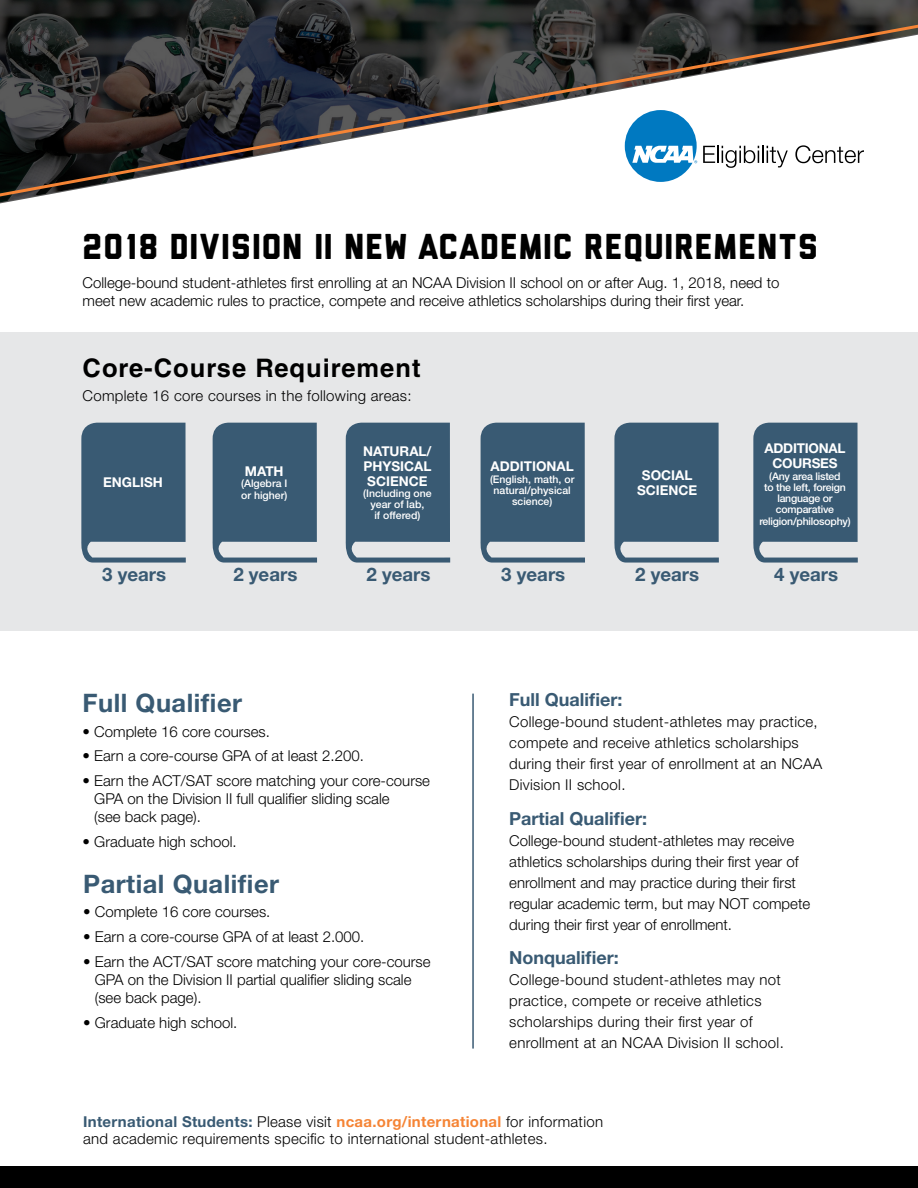
<style>
.page{position:relative;width:918px;height:1188px;background:#fff}
.page>*{position:absolute;margin:0;border:0;box-sizing:border-box;transform-origin:0 0}
.t1{font:36px "Liberator";letter-spacing:.02em;color:#000}
.t2{font:700 25.5px "Helvetica Neue LT Std";letter-spacing:.02em;color:#395a73}
.t3{font:700 25.5px "Helvetica LT Std";letter-spacing:.04em;color:#000}
.t4{font:700 18.75px "Helvetica Neue LT Std";color:#395a73}
.t5{font:700 18px "Helvetica Neue LT Std";color:#395a73}
.t6{font:300 15px/18px "Helvetica Neue LT Std";color:#000}
.t7{font:300 15px/21px "Helvetica Neue LT Std";letter-spacing:.02em;color:#000}
.t8{font:700 13.5px/15px "Helvetica Neue LT Std";color:#fff;text-align:justify}
.t9{font:700 13.5px/15px "Helvetica Neue LT Std";letter-spacing:-.02em;color:#fff;text-align:center}
.t10{font:500 10.5px/11.2px "Helvetica Neue LT Std";color:#fff;text-align:center}
.t11{font:500 10.5px/11.2px "Helvetica Neue LT Std";letter-spacing:-.02em;color:#fff;text-align:center}
.s1{font-weight:700;color:#395a73}
.s2{font-weight:700;color:#f58435}
</style>
<div class="page">
<div style="left:0;top:1166px;width:918px;height:22px;background:#000"></div>
<hr style="left:472px;top:694px;width:2px;height:355px;background:#395a73">
<div style="left:0;top:332px;width:918px;height:299px;background:#e6e7e8"></div>
<svg style="left:81px;top:422px;width:105px;height:141px;background:#4e6b81"></svg>
<svg style="left:212px;top:422px;width:105px;height:141px;background:#506c82"></svg>
<svg style="left:345px;top:422px;width:105px;height:141px;background:#506d82"></svg>
<svg style="left:614px;top:422px;width:105px;height:141px;background:#4f6c82"></svg>
<svg style="left:480px;top:422px;width:105px;height:141px;background:#4f6c82"></svg>
<svg style="left:753px;top:422px;width:105px;height:141px;background:#4e6b81"></svg>
<svg style="left:0;top:0;width:918px;height:204px;background:#40413f"></svg>
<svg style="left:0;top:19px;width:918px;height:183px"></svg>
<h1 class="t1" style="left:83px;top:234px;width:737px">2018 DIVISION II NEW ACADEMIC REQUIREMENTS</h1>
<p class="t6" style="left:83px;top:273px;width:698px">College-bound student-athletes first enrolling at an NCAA Division II school on or after Aug. 1, 2018, need to meet new academic rules to practice, compete and receive athletics scholarships during their first year.</p>
<h2 class="t3" style="left:83px;top:353px;width:339px">Core-Course Requirement</h2>
<p class="t7" style="left:83px;top:385px;width:330px">Complete 16 core courses in the following areas:</p>
<p class="t8" style="left:103px;top:474px;width:61px">ENGLISH</p>
<p class="t8" style="left:245px;top:463px;width:40px">MATH</p>
<p class="t10" style="left:241px;top:478px;width:48px;text-align:left">(Algebra I or higher)</p>
<p class="t8" style="left:363px;top:443px;width:70px">NATURAL/ PHYSICAL SCIENCE</p>
<p class="t10" style="left:363px;top:487px;width:70px">(Including one year of lab,<br>if offered)</p>
<p class="t8" style="left:491px;top:459px;width:85px">ADDITIONAL</p>
<p class="t10" style="left:490px;top:473px;width:86px">(English, math, or natural/physical science)</p>
<p class="t8" style="left:637px;top:467px;width:62px;text-align:center">SOCIAL<br>SCIENCE</p>
<p class="t9" style="left:765px;top:441px;width:82px">ADDITIONAL<br>COURSES</p>
<p class="t11" style="left:759px;top:470px;width:93px">(Any area listed<br>to the left, foreign language or comparative religion/philosophy)</p>
<p class="t4" style="left:102px;top:563px;width:66px">3 years</p>
<p class="t4" style="left:233px;top:563px;width:66px">2 years</p>
<p class="t4" style="left:366px;top:563px;width:66px">2 years</p>
<p class="t4" style="left:501px;top:563px;width:66px">3 years</p>
<p class="t4" style="left:635px;top:563px;width:66px">2 years</p>
<p class="t4" style="left:774px;top:563px;width:66px">4 years</p>
<h2 class="t2" style="left:83px;top:687px;width:161px">Full Qualifier</h2>
<p class="t6" style="left:83px;top:722px;width:189px">• Complete 16 core courses.</p>
<p class="t6" style="left:83px;top:747px;width:283px">• Earn a core-course GPA of at least 2.200.</p>
<p class="t6" style="left:94px;top:771px;width:337px;text-indent:-12px">• Earn the ACT/SAT score matching your core-course<br>GPA on the Division II full qualifier sliding scale<br>(see back page).</p>
<p class="t6" style="left:83px;top:832px;width:156px">• Graduate high school.</p>
<h2 class="t2" style="left:83px;top:868px;width:197px">Partial Qualifier</h2>
<p class="t6" style="left:83px;top:903px;width:189px">• Complete 16 core courses.</p>
<p class="t6" style="left:83px;top:927px;width:283px">• Earn a core-course GPA of at least 2.000.</p>
<p class="t6" style="left:95px;top:952px;width:337px;text-indent:-12px">• Earn the ACT/SAT score matching your core-course<br>GPA on the Division II partial qualifier sliding scale (see back page).</p>
<p class="t6" style="left:83px;top:1013px;width:156px">• Graduate high school.</p>
<p class="t5" style="left:509px;top:689px;width:115px">Full Qualifier:</p>
<p class="t7" style="left:509px;top:711px;width:315px">College-bound student-athletes may practice, compete and receive athletics scholarships during their first year of enrollment at an NCAA Division II school.</p>
<p class="t5" style="left:509px;top:807px;width:139px">Partial Qualifier:</p>
<p class="t6" style="left:509px;top:830px;width:302px;line-height:21px">College-bound student-athletes may receive athletics scholarships during their first year of enrollment and may practice during their first regular academic term, but may NOT compete during their first year of enrollment.</p>
<p class="t5" style="left:509px;top:947px;width:111px">Nonqualifier:</p>
<p class="t7" style="left:509px;top:969px;width:276px">College-bound student-athletes may not practice, compete or receive athletics scholarships during their first year of enrollment at an NCAA Division II school.</p>
<p class="t7" style="left:83px;top:1113px;width:521px;line-height:16.5px"><span class="s1">International Students:</span> Please visit <span class="s2">ncaa.org/international</span> for information and academic requirements specific to international student-athletes.</p>
</div>
